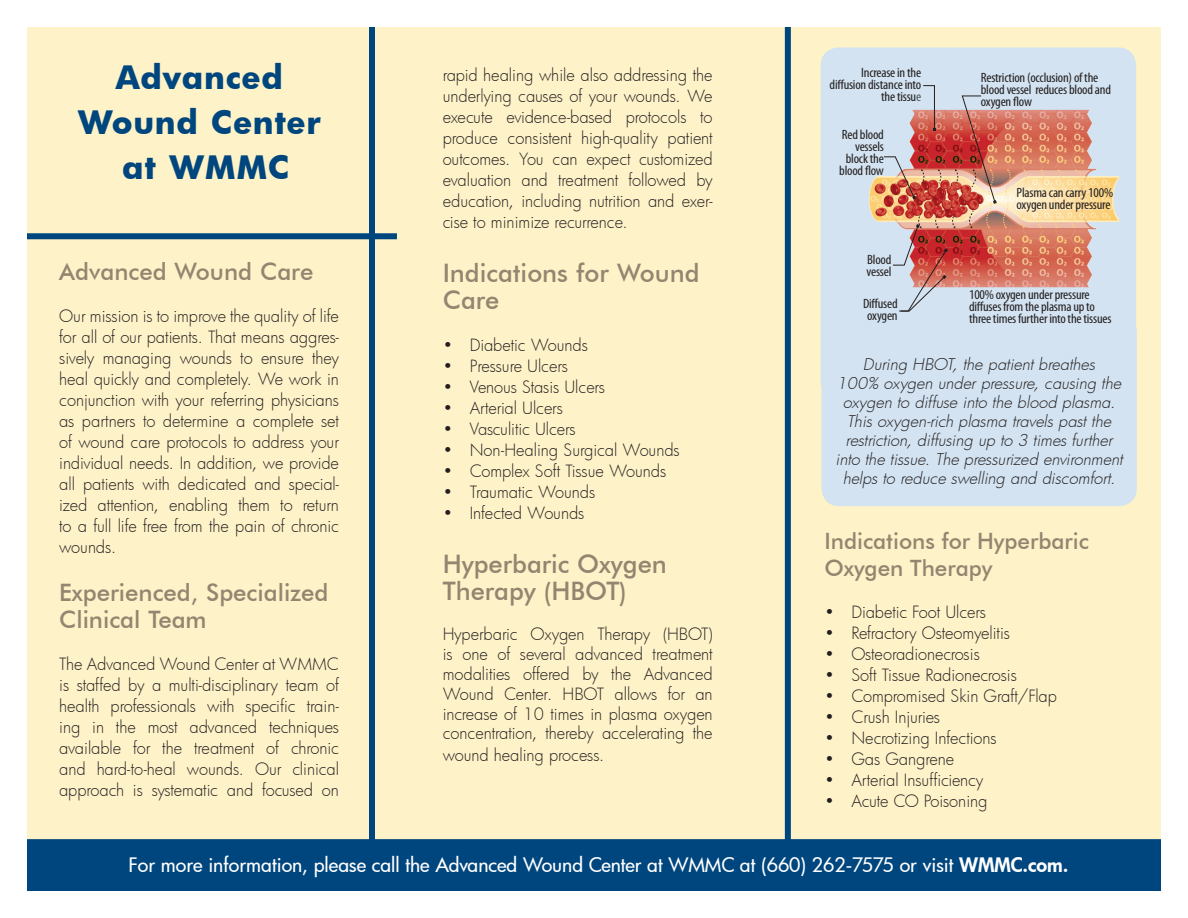
<style>
.page{position:relative;width:1188px;height:918px;background:#fff}
.page>*{position:absolute;margin:0;border:0;box-sizing:border-box;transform-origin:0 0}
.Cover_Title{font:700 31.5px "Futura";letter-spacing:.02em;color:#00467e}
.Body_Copy{font:500 25.5px "Futura BT";color:#938671}
.Section_Name{font:500 25.5px/27px "Futura BT";color:#938671}
.Section_Name-2{font:500 24px/27px "Futura BT";color:#938671}
.Body_Copy-2{font:500 22.5px "Futura BT";color:#938671}
.Callout{font:500 19.5px "Futura";color:#fff}
.Body_Copy-3{font:300 16.5px/21px "Futura";letter-spacing:-.005em;color:#231f20;text-align:justify}
.Sidebar{font:italic 300 15.75px/18.9px "Futura";color:#231f20;text-align:center;scale:1.05 1}
.Sidebar-2{font:condensed 13.5px/12px "Myriad Pro";letter-spacing:-.015em;color:#231f20;scale:1.05 1}
.s1{color:#45555f}
.s2{font-weight:800}
</style>
<div class="page">
<div style="left:27px;top:27px;width:1134px;height:816px;background:#fef2c8"></div>
<div style="left:369px;top:27px;width:6px;height:816px;background:#00467e"></div>
<div style="left:785px;top:27px;width:6px;height:816px;background:#00467e"></div>
<div style="left:27px;top:839px;width:1134px;height:52px;background:#00467e;border:2px solid #00467e"></div>
<div style="left:27px;top:233px;width:370px;height:6px;background:#00467e"></div>
<div style="left:821px;top:47px;width:315px;height:354px;background:#d3e3f1;border-radius:18px"></div>
<div style="left:822px;top:314px;width:315px;height:192px;background:#d3e3f1;border-radius:18px"></div>
<img style="left:869px;top:110px;width:250px;height:177px">
<svg style="left:1003px;top:203px;width:5px;height:25px"></svg>
<svg style="left:1021px;top:212px;width:3px;height:16px"></svg>
<svg style="left:1038px;top:212px;width:3px;height:16px"></svg>
<svg style="left:1055px;top:212px;width:3px;height:16px"></svg>
<svg style="left:1071px;top:212px;width:4px;height:16px"></svg>
<svg style="left:1024px;top:169px;width:3px;height:16px"></svg>
<svg style="left:1005px;top:169px;width:6px;height:27px"></svg>
<svg style="left:1041px;top:169px;width:3px;height:16px"></svg>
<svg style="left:1058px;top:169px;width:3px;height:16px"></svg>
<svg style="left:1075px;top:169px;width:7px;height:16px"></svg>
<svg style="left:883px;top:85px;width:114px;height:227px"></svg>
<p class="Cover_Title" style="left:115px;top:55px;width:169px">Advanced</p>
<p class="Cover_Title" style="left:78px;top:100px;width:244px">Wound Center</p>
<p class="Cover_Title" style="left:122px;top:145px;width:168px">at WMMC</p>
<p class="Section_Name-2" style="left:59px;top:258px;width:256px">Advanced Wound Care</p>
<p class="Body_Copy-3" style="left:59px;top:305px;width:281px">Our mission is to improve the quality of life for all of our patients. That means aggres&shy;sively managing wounds to ensure they heal quickly and completely. We work in conjunction with your referring physicians as partners to determine a complete set of wound care protocols to address your individual needs. In addition, we provide all patients with dedicated and special&shy;ized attention, enabling them to return to a full life free from the pain of chronic wounds.</p>
<p class="Section_Name-2" style="left:59px;top:579px;width:271px">Experienced, Specialized<br>Clinical Team</p>
<p class="Body_Copy-3" style="left:59px;top:653px;width:281px">The Advanced Wound Center at WMMC is staffed by a multi-disciplinary team of health professionals with specific train&shy;ing in the most advanced techniques available for the treatment of chronic and hard-to-heal wounds. Our clinical approach is systematic and focused on</p>
<p class="Body_Copy-3" style="left:443px;top:64px;width:272px">rapid healing while also addressing the underlying causes of your wounds. We execute evidence-based protocols to produce consistent high-quality patient outcomes. You can expect customized evaluation and treatment followed by education, including nutrition and exer&shy;cise to minimize recurrence.</p>
<p class="Section_Name" style="left:443px;top:259px;width:258px">Indications for Wound<br>Care</p>
<p class="Body_Copy-3" style="left:443px;top:334px;width:147px">• Diabetic Wounds</p>
<p class="Body_Copy-3" style="left:443px;top:355px;width:127px">• Pressure Ulcers</p>
<p class="Body_Copy-3" style="left:443px;top:376px;width:164px">• Venous Stasis Ulcers</p>
<p class="Body_Copy-3" style="left:443px;top:397px;width:122px">• Arterial Ulcers</p>
<p class="Body_Copy-3" style="left:443px;top:418px;width:135px">• Vasculitic Ulcers</p>
<p class="Body_Copy-3" style="left:443px;top:439px;width:239px">• Non-Healing Surgical Wounds</p>
<p class="Body_Copy-3" style="left:443px;top:460px;width:225px">• Complex Soft Tissue Wounds</p>
<p class="Body_Copy-3" style="left:443px;top:481px;width:154px">• Traumatic Wounds</p>
<p class="Body_Copy-3" style="left:443px;top:502px;width:143px">• Infected Wounds</p>
<p class="Body_Copy" style="left:443px;top:548px;width:226px">Hyperbaric Oxygen</p>
<p class="Body_Copy" style="left:443px;top:575px;width:186px">Therapy (HBOT)</p>
<p class="Body_Copy-3" style="left:443px;top:624px;width:271px;line-height:19.8px">Hyperbaric Oxygen Therapy (HBOT) is one of several advanced treatment modalities offered by the Advanced Wound Center. HBOT allows for an increase of 10 times in plasma oxygen concentration, thereby accelerating the</p>
<p class="Body_Copy-3" style="left:443px;top:744px;width:163px">wound healing process.</p>
<p class="Sidebar-2" style="left:830px;top:67px;width:89px;text-align:right">Increase in the diffusion distance into the tissu<span class="s1">e</span></p>
<p class="Sidebar-2" style="left:981px;top:71px;width:125px">Restriction (occlusion) of the blood vessel reduces blood and oxygen flow</p>
<p class="Sidebar-2" style="left:839px;top:128px;width:44px;text-align:right">Red blood vessels block the blood flow</p>
<p class="Sidebar-2" style="left:867px;top:253px;width:25px">Blood vessel</p>
<p class="Sidebar-2" style="left:863px;top:297px;width:35px;text-align:center">Diffused oxygen</p>
<p class="Sidebar-2" style="left:1017px;top:186px;width:93px">Plasma can carry 100% oxygen under pressure</p>
<p class="Sidebar-2" style="left:969px;top:288px;width:137px">100% oxygen under pressure diffuses from the plasma up to three times further into the tissues</p>
<p class="Sidebar" style="left:835px;top:355px;width:278px">During HBOT, the patient breathes<br>100% oxygen under pressure, causing the oxygen to diffuse into the blood plasma.<br>This oxygen-rich plasma travels past the restriction, diffusing up to 3 times further into the tissue. The pressurized environment helps to reduce swelling and discomfort.</p>
<p class="Body_Copy-2" style="left:824px;top:527px;width:266px">Indications for Hyperbaric</p>
<p class="Body_Copy-2" style="left:824px;top:554px;width:170px">Oxygen Therapy</p>
<p class="Body_Copy-3" style="left:824px;top:601px;width:163px">• Diabetic Foot Ulcers</p>
<p class="Body_Copy-3" style="left:824px;top:622px;width:187px">• Refractory Osteomyelitis</p>
<p class="Body_Copy-3" style="left:824px;top:643px;width:157px">• Osteoradionecrosis</p>
<p class="Body_Copy-3" style="left:824px;top:664px;width:194px">• Soft Tissue Radionecrosis</p>
<p class="Body_Copy-3" style="left:824px;top:685px;width:234px">• Compromised Skin Graft/Flap</p>
<p class="Body_Copy-3" style="left:824px;top:706px;width:117px">• Crush Injuries</p>
<p class="Body_Copy-3" style="left:824px;top:727px;width:174px">• Necrotizing Infections</p>
<p class="Body_Copy-3" style="left:824px;top:748px;width:131px">• Gas Gangrene</p>
<p class="Body_Copy-3" style="left:824px;top:769px;width:161px">• Arterial Insufficiency</p>
<p class="Body_Copy-3" style="left:824px;top:790px;width:165px">• Acute CO Poisoning</p>
<p class="Callout" style="left:129px;top:852px;width:941px">For more information, please call the Advanced Wound Center at WMMC at (660) 262-7575 or visit <span class="s2">WMMC.com.</span></p>
</div>
